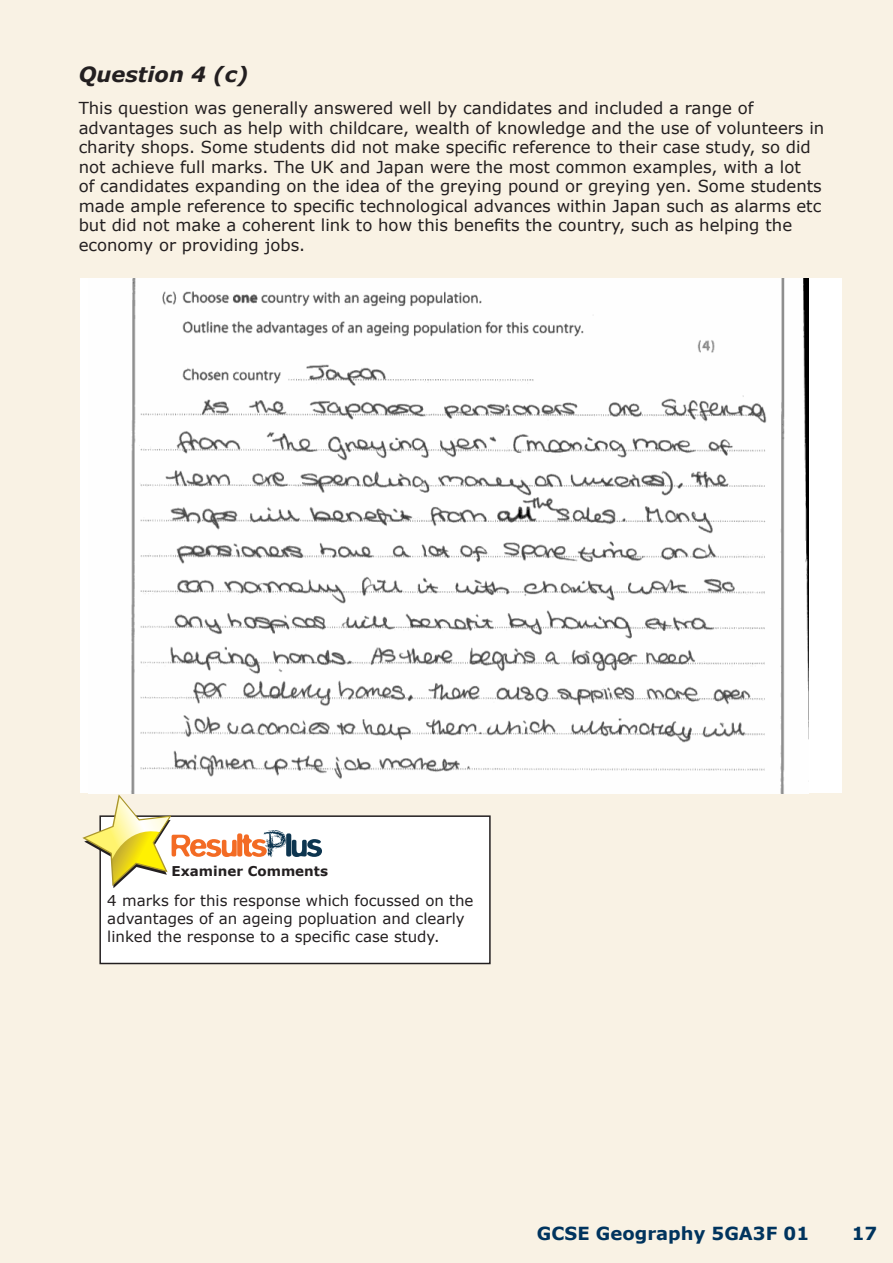
<style>
.page{position:relative;width:893px;height:1263px;background:#f9f2e4}
.page>*{position:absolute;margin:0;border:0;box-sizing:border-box;transform-origin:0 0}
.t1{font:italic 700 21px "Verdana";color:#231f20}
.t2{font:700 18px "Verdana";color:#00345e}
.t3{font:16.5px/19.5px "Verdana";color:#231f20}
.t4{font:15px/18px "Verdana";color:#231f20}
.t5{font:700 13.5px "Verdana";color:#231f20}
</style>
<div class="page">
<div style="left:81px;top:279px;width:761px;height:514px;background:#fff"></div>
<img style="left:131px;top:279px;width:678px;height:514px">
<div style="left:100px;top:816px;width:390px;height:147px;background:#fff"></div>
<div style="left:99px;top:815px;width:392px;height:149px;border:2px solid #231f20"></div>
<svg style="left:82px;top:794px;width:240px;height:94px"></svg>
<p class="t1" style="left:79px;top:61px;width:171px">Question 4 (c)</p>
<p class="t3" style="left:79px;top:98px;width:747px">This question was generally answered well by candidates and included a range of advantages such as help with childcare, wealth of knowledge and the use of volunteers in charity shops. Some students did not make specific reference to their case study, so did not achieve full marks. The UK and Japan were the most common examples, with a lot<br>of candidates expanding on the idea of the greying pound or greying yen. Some students made ample reference to specific technological advances within Japan such as alarms etc but did not make a coherent link to how this benefits the country, such as helping the economy or providing jobs.</p>
<p class="t5" style="left:172px;top:862px;width:158px">Examiner Comments</p>
<p class="t4" style="left:107px;top:891px;width:368px">4 marks for this response which focussed on the advantages of an ageing popluation and clearly linked the response to a specific case study.</p>
<p class="t2" style="left:537px;top:1222px;width:274px">GCSE Geography 5GA3F 01</p>
<p class="t2" style="left:852px;top:1222px;width:27px">17</p>
</div>
